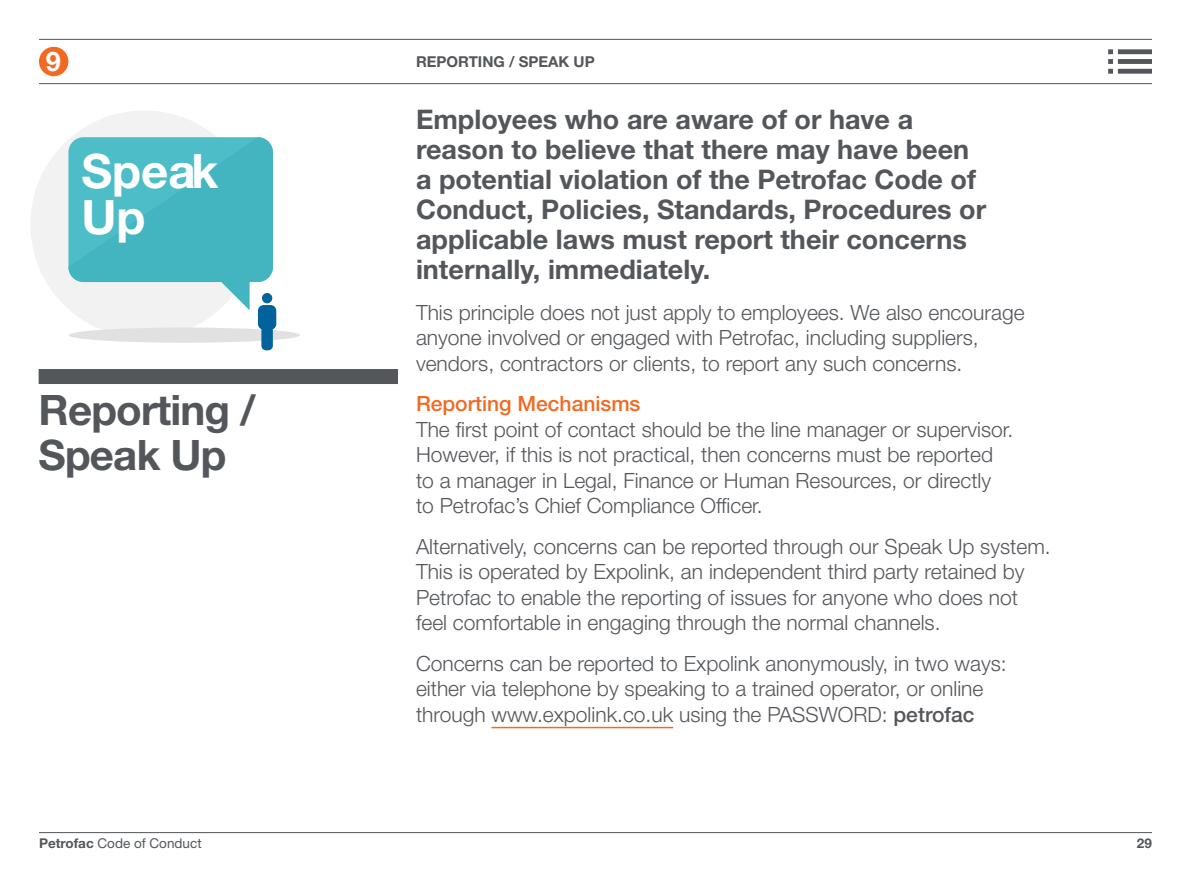
<style>
.page{position:relative;width:1191px;height:893px;background:#fff}
.page>*{position:absolute;margin:0;border:0;box-sizing:border-box;transform-origin:0 0}
.t1{font:700 47.4px/45.9px "Helvetica Neue LT Std";color:#fff}
.t2{font:700 42px/45px "Helvetica Neue LT Std";letter-spacing:-.02em;color:#53565a}
.t3{font:700 27px/30px "Helvetica Neue LT Std";color:#53565a}
.t4{font:700 27px "Helvetica Neue LT Std";color:#fff}
.t5{font:300 21px/25.5px "Helvetica Neue LT Std";color:#53565a}
.t6{font:500 21px "Helvetica Neue LT Std";color:#f26a22}
.t7{font:700 15px "Helvetica Neue LT Std";color:#53565a}
.t8{font:13.5px "Helvetica Neue LT Std";color:#53565a}
.t9{font:700 13.5px "Helvetica Neue LT Std";color:#53565a}
.s1{font-weight:500}
.s2{font-weight:700}
</style>
<div class="page">
<div style="left:30px;top:110px;width:228px;height:228px;background:#f2f2f2;border-radius:50%"></div>
<div style="left:68px;top:327px;width:232px;height:16px;background:#e1e1e4;border-radius:50%"></div>
<svg style="left:68px;top:137px;width:208px;height:213px"></svg>
<hr style="left:491px;top:727px;width:182px;height:1px;background:#f26a22">
<div style="left:39px;top:47px;width:29px;height:29px;background:#f26a22;border-radius:50%"></div>
<div style="left:39px;top:369px;width:359px;height:15px;background:#53565a"></div>
<hr style="left:39px;top:832px;width:1113px;height:1px;background:#53565a">
<hr style="left:39px;top:39px;width:1113px;height:1px;background:#53565a">
<hr style="left:39px;top:83px;width:1113px;height:1px;background:#53565a">
<svg style="left:1108px;top:49px;width:44px;height:25px"></svg>
<p class="t4" style="left:46px;top:45px;width:17px">9</p>
<h1 class="t1" style="left:81px;top:147px;width:138px">Speak<br>Up</h1>
<h2 class="t2" style="left:39px;top:387px;width:219px">Reporting /<br>Speak Up</h2>
<p class="t7" style="left:416px;top:52px;width:180px">REPORTING / SPEAK UP</p>
<p class="t3" style="left:416px;top:104px;width:572px">Employees who are aware of or have a reason to believe that there may have been a potential violation of the Petrofac Code of Conduct, Policies, Standards, Procedures or applicable laws must report their concerns internally, immediately.</p>
<p class="t5" style="left:416px;top:299px;width:610px">This principle does not just apply to employees. We also encourage anyone involved or engaged with Petrofac, including suppliers, vendors, contractors or clients, to report any such concerns.</p>
<p class="t6" style="left:416px;top:391px;width:226px">Reporting Mechanisms</p>
<p class="t5" style="left:416px;top:416px;width:599px">The first point of contact should be the line manager or supervisor.<br>However, if this is not practical, then concerns must be reported to a manager in Legal, Finance or Human Resources, or directly to Petrofac’s Chief Compliance Officer.</p>
<p class="t5" style="left:416px;top:533px;width:636px">Alternatively, concerns can be reported through our Speak Up system.<br>This is operated by Expolink, an independent third party retained by Petrofac to enable the reporting of issues for anyone who does not feel comfortable in engaging through the normal channels.</p>
<p class="t5" style="left:416px;top:650px;width:592px">Concerns can be reported to Expolink anonymously, in two ways: either via telephone by speaking to a trained operator, or online through www.expolink.co.uk using the PASSWORD: <span class="s1">petrofac</span></p>
<p class="t8" style="left:39px;top:835px;width:164px"><span class="s2">Petrofac</span> Code of Conduct</p>
<p class="t9" style="left:1137px;top:835px;width:17px">29</p>
</div>
